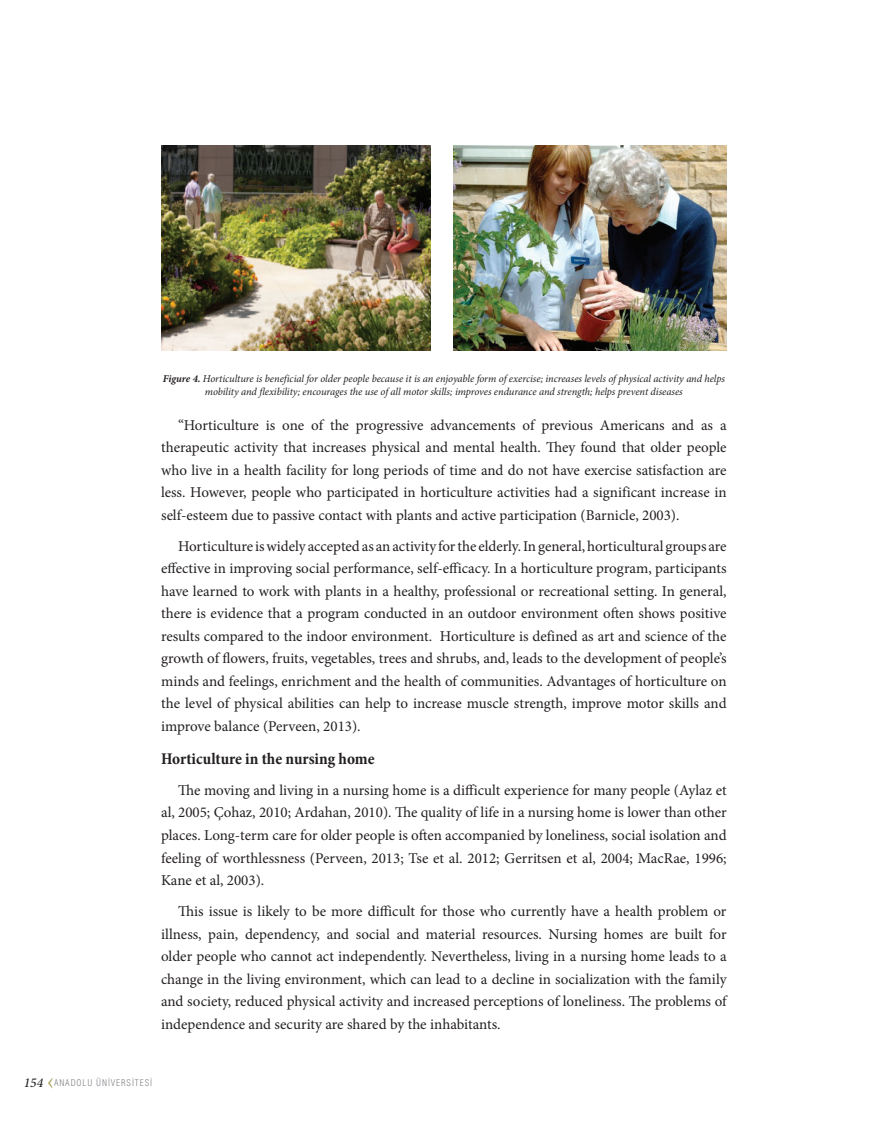
<style>
.page{position:relative;width:893px;height:1127px;background:#fff}
.page>*{position:absolute;margin:0;border:0;box-sizing:border-box;transform-origin:0 0}
.t1{font:700 condensed 16.5px "Minion Pro";color:#231f20}
.t2{font:15px/22.5px "Minion Pro";color:#231f20;text-align:justify}
.t3{font:italic 10.5px/13.5px "Minion Pro";letter-spacing:-.005em;color:#231f20;text-align:center}
.t4{font:300 condensed 9px "Helvetica";letter-spacing:.1em;color:#808285}
.s1{font-weight:700}
.s2{font-family:"Minion Pro";font-weight:500;font-style:italic;font-stretch:normal;font-size:13.5px;color:#231f20}
</style>
<div class="page">
<svg style="left:48px;top:1078px;width:4px;height:10px"></svg>
<img style="left:454px;top:146px;width:273px;height:204px">
<img style="left:161px;top:146px;width:269px;height:204px">
<p class="t3" style="left:163px;top:372px;width:564px"><span class="s1">Figure 4.</span> Horticulture is beneficial for older people because it is an enjoyable form of exercise; increases levels of physical activity and helps mobility and flexibility; encourages the use of all motor skills; improves endurance and strength; helps prevent diseases</p>
<p class="t2" style="left:161px;top:414px;width:567px;text-indent:17px">“Horticulture is one of the progressive advancements of previous Americans and as a therapeutic activity that increases physical and mental health. They found that older people who live in a health facility for long periods of time and do not have exercise satisfaction are less. However, people who participated in horticulture activities had a significant increase in self-esteem due to passive contact with plants and active participation (Barnicle, 2003).</p>
<p class="t2" style="left:161px;top:535px;width:567px;text-indent:17px">Horticulture is widely accepted as an activity for the elderly. In general, horticultural groups are effective in improving social performance, self-efficacy. In a horticulture program, participants have learned to work with plants in a healthy, professional or recreational setting. In general, there is evidence that a program conducted in an outdoor environment often shows positive results compared to the indoor environment. Horticulture is defined as art and science of the growth of flowers, fruits, vegetables, trees and shrubs, and, leads to the development of people’s minds and feelings, enrichment and the health of communities. Advantages of horticulture on the level of physical abilities can help to increase muscle strength, improve motor skills and improve balance (Perveen, 2013).</p>
<p class="t1" style="left:161px;top:747px;width:215px">Horticulture in the nursing home</p>
<p class="t2" style="left:161px;top:779px;width:567px;text-indent:17px">The moving and living in a nursing home is a difficult experience for many people (Aylaz et al, 2005; Çohaz, 2010; Ardahan, 2010). The quality of life in a nursing home is lower than other places. Long-term care for older people is often accompanied by loneliness, social isolation and feeling of worthlessness (Perveen, 2013; Tse et al. 2012; Gerritsen et al, 2004; MacRae, 1996; Kane et al, 2003).</p>
<p class="t2" style="left:161px;top:900px;width:567px;text-indent:17px">This issue is likely to be more difficult for those who currently have a health problem or illness, pain, dependency, and social and material resources. Nursing homes are built for older people who cannot act independently. Nevertheless, living in a nursing home leads to a change in the living environment, which can lead to a decline in socialization with the family and society, reduced physical activity and increased perceptions of loneliness. The problems of independence and security are shared by the inhabitants.</p>
<p class="t4" style="left:24px;top:1078px;width:130px"><span class="s2">154</span> ANADOLU ÜNİVERSİTESİ</p>
</div>
